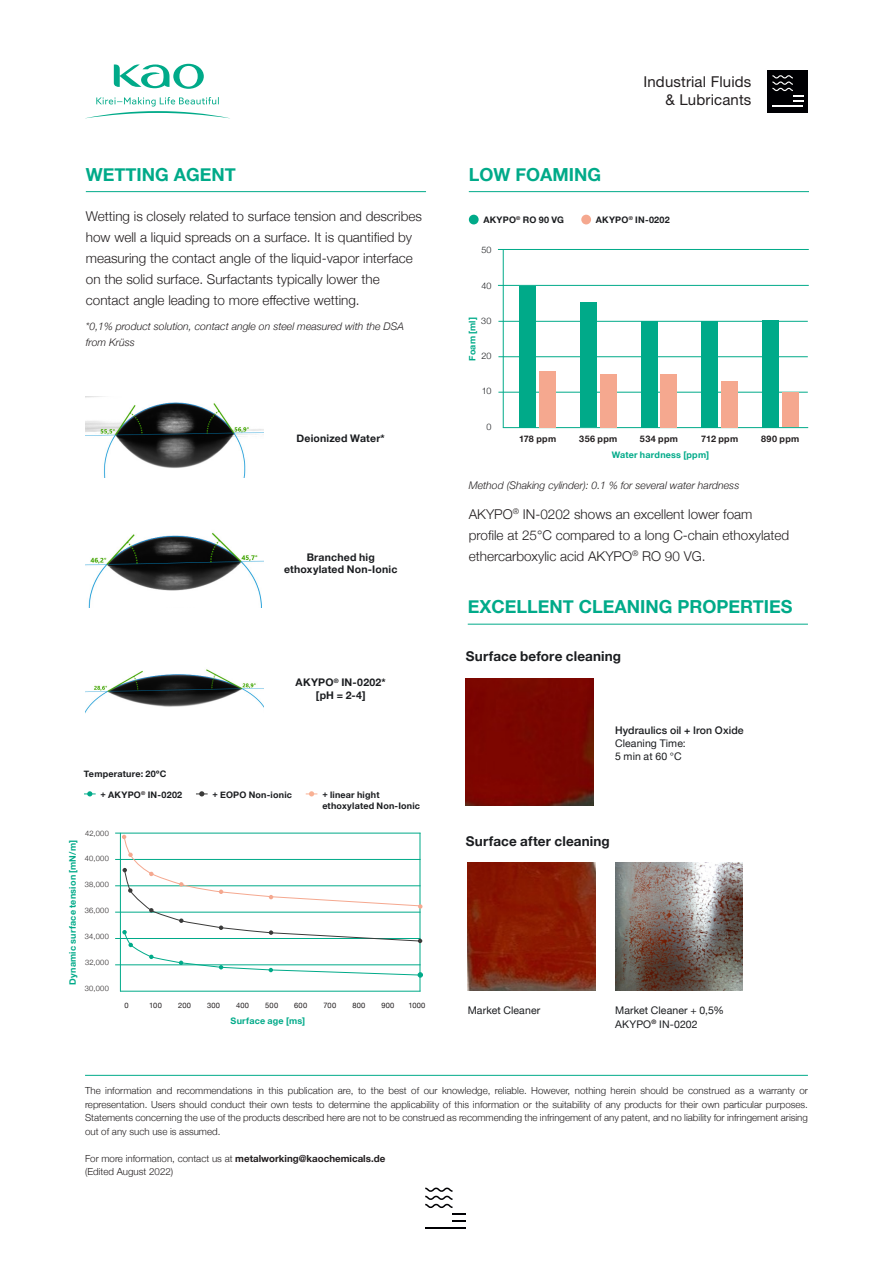
<style>
.page{position:relative;width:893px;height:1263px;background:#fff}
.page>*{position:absolute;margin:0;border:0;box-sizing:border-box;transform-origin:0 0}
.t1{font:700 18px "Helvetica Neue";color:#00aa89}
.t2{font:15px/18px "Helvetica Neue LT Pro";letter-spacing:.01em;color:#231f20;text-align:right}
.t3{font:300 13.5px/21px "Helvetica Neue";color:#231f20}
.t4{font:700 13.5px "Helvetica Neue";letter-spacing:.01em;color:#1b1d20}
.t5{font:italic 300 10.5px/16.5px "Helvetica Neue";color:#231f20}
.t6{font:700 10.5px/12.6px "Helvetica Neue";letter-spacing:.015em;color:#1b1d20;text-align:center}
.t7{font:10.5px/12.6px "Helvetica Neue";letter-spacing:.01em;color:#1b1d20}
.t8{font:500 10.5px "Helvetica Neue";letter-spacing:.01em;color:#1b1d20}
.t9{font:300 9.75px/13.5px "Helvetica Neue";color:#231f20;text-align:justify}
.t10{font:700 9px/10.8px "Helvetica Neue";letter-spacing:.02em;color:#1b1d20}
.t11{font:700 9px "Helvetica Neue";letter-spacing:.02em;color:#00aa89}
.t12{font:700 9px "Helvetica Neue";letter-spacing:.035em;color:#231f20}
.t13{font:300 9px "Helvetica Neue";letter-spacing:.025em;color:#1b1d20}
.t14{font:300 7.5px "Helvetica Neue";letter-spacing:.045em;color:#231f20}
.t15{font:7.5px "Helvetica Neue";letter-spacing:.04em;color:#231f20}
.s1{font-weight:700}
</style>
<div class="page">
<svg style="left:114px;top:64px;width:90px;height:25px"></svg>
<svg style="left:86px;top:97px;width:143px;height:21px"></svg>
<div style="left:767px;top:70px;width:41px;height:42px;background:#000003"></div>
<hr style="left:772px;top:106px;width:31px;height:1px;background:#fff">
<svg style="left:772px;top:75px;width:31px;height:27px"></svg>
<hr style="left:425px;top:1227px;width:41px;height:1px;background:#000003">
<svg style="left:425px;top:1187px;width:41px;height:35px"></svg>
<hr style="left:85px;top:1075px;width:723px;height:1px;background:#00aa89">
<hr style="left:86px;top:191px;width:340px;height:1px;background:#00aa89">
<hr style="left:469px;top:191px;width:340px;height:1px;background:#00aa89">
<hr style="left:468px;top:624px;width:340px;height:1px;background:#00aa89">
<img style="left:85px;top:397px;width:178px;height:80px">
<img style="left:85px;top:669px;width:178px;height:45px">
<img style="left:85px;top:532px;width:178px;height:76px">
<hr style="left:503px;top:427px;width:305px;height:1px;background:#00aa89">
<hr style="left:498px;top:392px;width:310px;height:1px;background:#00aa89">
<hr style="left:498px;top:356px;width:310px;height:1px;background:#00aa89">
<hr style="left:498px;top:321px;width:310px;height:1px;background:#00aa89">
<hr style="left:498px;top:285px;width:311px;height:1px;background:#00aa89">
<hr style="left:503px;top:250px;width:1px;height:178px;background:#00aa89">
<hr style="left:498px;top:249px;width:311px;height:1px;background:#00aa89">
<div style="left:519px;top:286px;width:17px;height:141px;background:#00aa89"></div>
<div style="left:539px;top:371px;width:17px;height:56px;background:#f5a88f"></div>
<div style="left:580px;top:302px;width:17px;height:125px;background:#00aa89"></div>
<div style="left:600px;top:374px;width:16px;height:53px;background:#f5a88f"></div>
<div style="left:641px;top:322px;width:16px;height:106px;background:#00aa89"></div>
<div style="left:660px;top:374px;width:17px;height:53px;background:#f5a88f"></div>
<div style="left:702px;top:322px;width:16px;height:106px;background:#00aa89"></div>
<div style="left:721px;top:381px;width:17px;height:46px;background:#f5a88f"></div>
<div style="left:762px;top:321px;width:17px;height:107px;background:#00aa89"></div>
<div style="left:782px;top:393px;width:16px;height:34px;background:#f5a88f"></div>
<div style="left:469px;top:215px;width:10px;height:9px;background:#00aa89;border-radius:50%"></div>
<div style="left:581px;top:215px;width:10px;height:9px;background:#f5a88f;border-radius:50%"></div>
<img style="left:466px;top:678px;width:127px;height:128px">
<img style="left:468px;top:863px;width:127px;height:127px">
<img style="left:615px;top:863px;width:128px;height:127px">
<hr style="left:115px;top:964px;width:306px;height:1px;background:#00aa89">
<hr style="left:115px;top:912px;width:306px;height:1px;background:#00aa89">
<hr style="left:115px;top:859px;width:306px;height:1px;background:#00aa89">
<hr style="left:115px;top:833px;width:306px;height:1px;background:#00aa89">
<hr style="left:115px;top:885px;width:306px;height:1px;background:#00aa89">
<hr style="left:115px;top:938px;width:305px;height:1px;background:#00aa89">
<hr style="left:120px;top:833px;width:1px;height:158px;background:#00aa89">
<hr style="left:120px;top:991px;width:301px;height:1px;background:#00aa89">
<hr style="left:420px;top:833px;width:1px;height:158px;background:#00aa89">
<svg style="left:122px;top:835px;width:301px;height:142px"></svg>
<svg style="left:84px;top:791px;width:12px;height:5px"></svg>
<svg style="left:196px;top:791px;width:12px;height:5px"></svg>
<svg style="left:306px;top:791px;width:11px;height:5px"></svg>
<h1 class="t1" style="left:86px;top:160px;width:151px">WETTING AGENT</h1>
<p class="t3" style="left:86px;top:204px;width:338px">Wetting is closely related to surface tension and describes how well a liquid spreads on a surface. It is quantified by measuring the contact angle of the liquid-vapor interface on the solid surface. Surfactants typically lower the contact angle leading to more effective wetting.</p>
<p class="t5" style="left:86px;top:317px;width:320px">*0,1% product solution, contact angle on steel measured with the DSA from Krüss</p>
<p class="t6" style="left:297px;top:432px;width:90px">Deionized Water*</p>
<p class="t6" style="left:284px;top:551px;width:115px">Branched hig ethoxylated Non-Ionic</p>
<p class="t10" style="left:84px;top:769px;width:84px">Temperature: 20ºC</p>
<p class="t6" style="left:296px;top:677px;width:92px">AKYPO<sup>®</sup> IN-0202* [pH = 2-4]</p>
<p class="t10" style="left:101px;top:790px;width:83px">+ AKYPO<sup>®</sup> IN-0202</p>
<p class="t10" style="left:213px;top:790px;width:81px">+ EOPO Non-ionic</p>
<p class="t10" style="left:322px;top:790px;width:99px">+ linear hight ethoxylated Non-Ionic</p>
<p class="t14" style="left:85px;top:827px;width:25px">42,000</p>
<p class="t14" style="left:85px;top:853px;width:25px">40,000</p>
<p class="t14" style="left:85px;top:879px;width:26px">38,000</p>
<p class="t14" style="left:85px;top:905px;width:26px">36,000</p>
<p class="t14" style="left:85px;top:930px;width:25px">34,000</p>
<p class="t14" style="left:85px;top:956px;width:25px">32,000</p>
<p class="t14" style="left:85px;top:982px;width:26px">30,000</p>
<p class="t11" style="left:66px;top:985px;width:146px;rotate:-90deg">Dynamic surface tension [mN/m]</p>
<p class="t15" style="left:124px;top:1000px;width:6px">0</p>
<p class="t15" style="left:149px;top:1000px;width:14px">100</p>
<p class="t15" style="left:178px;top:1000px;width:14px">200</p>
<p class="t15" style="left:207px;top:1000px;width:15px">300</p>
<p class="t15" style="left:236px;top:1000px;width:14px">400</p>
<p class="t15" style="left:265px;top:1000px;width:14px">500</p>
<p class="t15" style="left:294px;top:1000px;width:15px">600</p>
<p class="t15" style="left:323px;top:1000px;width:14px">700</p>
<p class="t15" style="left:352px;top:1000px;width:15px">800</p>
<p class="t15" style="left:381px;top:1000px;width:15px">900</p>
<p class="t15" style="left:408px;top:1000px;width:19px">1000</p>
<p class="t11" style="left:231px;top:1014px;width:76px">Surface age [ms]</p>
<h1 class="t1" style="left:469px;top:160px;width:134px">LOW FOAMING</h1>
<h2 class="t2" style="left:643px;top:73px;width:109px">Industrial Fluids &amp; Lubricants</h2>
<p class="t10" style="left:483px;top:214px;width:82px">AKYPO<sup>®</sup> RO 90 VG</p>
<p class="t13" style="left:481px;top:243px;width:12px">50</p>
<p class="t13" style="left:481px;top:278px;width:12px">40</p>
<p class="t13" style="left:481px;top:313px;width:12px">30</p>
<p class="t13" style="left:481px;top:349px;width:12px">20</p>
<p class="t13" style="left:482px;top:384px;width:11px">10</p>
<p class="t13" style="left:487px;top:419px;width:7px">0</p>
<p class="t11" style="left:465px;top:361px;width:45px;rotate:-90deg">Foam [ml]</p>
<p class="t12" style="left:519px;top:432px;width:39px">178 ppm</p>
<p class="t10" style="left:596px;top:214px;width:75px">AKYPO<sup>®</sup> IN-0202</p>
<p class="t12" style="left:579px;top:432px;width:40px">356 ppm</p>
<p class="t12" style="left:640px;top:432px;width:40px">534 ppm</p>
<p class="t12" style="left:701px;top:432px;width:39px">712 ppm</p>
<p class="t12" style="left:761px;top:432px;width:40px">890 ppm</p>
<p class="t11" style="left:612px;top:448px;width:99px">Water hardness [ppm]</p>
<p class="t5" style="left:469px;top:476px;width:272px">Method (Shaking cylinder): 0.1 % for several water hardness</p>
<h3 class="t3" style="left:469px;top:502px;width:322px">AKYPO<sup>®</sup> IN-0202 shows an excellent lower foam profile at 25°C compared to a long C-chain ethoxylated ethercarboxylic acid AKYPO<sup>®</sup> RO 90 VG.</h3>
<h1 class="t1" style="left:468px;top:593px;width:326px">EXCELLENT CLEANING PROPERTIES</h1>
<h3 class="t4" style="left:466px;top:646px;width:157px">Surface before cleaning</h3>
<p class="t8" style="left:615px;top:722px;width:130px">Hydraulics oil + Iron Oxide</p>
<p class="t7" style="left:615px;top:738px;width:72px">Cleaning Time:<br>5 min at 60 °C</p>
<h3 class="t4" style="left:466px;top:830px;width:145px">Surface after cleaning</h3>
<p class="t7" style="left:468px;top:1005px;width:74px">Market Cleaner</p>
<p class="t7" style="left:615px;top:1004px;width:111px;line-height:13.5px">Market Cleaner + 0,5%<br>AKYPO<sup>®</sup> IN-0202</p>
<p class="t9" style="left:85px;top:1083px;width:724px">The information and recommendations in this publication are, to the best of our knowledge, reliable. However, nothing herein should be construed as a warranty or representation. Users should conduct their own tests to determine the applicability of this information or the suitability of any products for their own particular purposes.<br>Statements concerning the use of the products described here are not to be construed as recommending the infringement of any patent, and no liability for infringement arising out of any such use is assumed.</p>
<p class="t9" style="left:85px;top:1151px;width:302px">For more information, contact us at <span class="s1">metalworking@kaochemicals.de </span>(Edited August 2022)</p>
</div>
